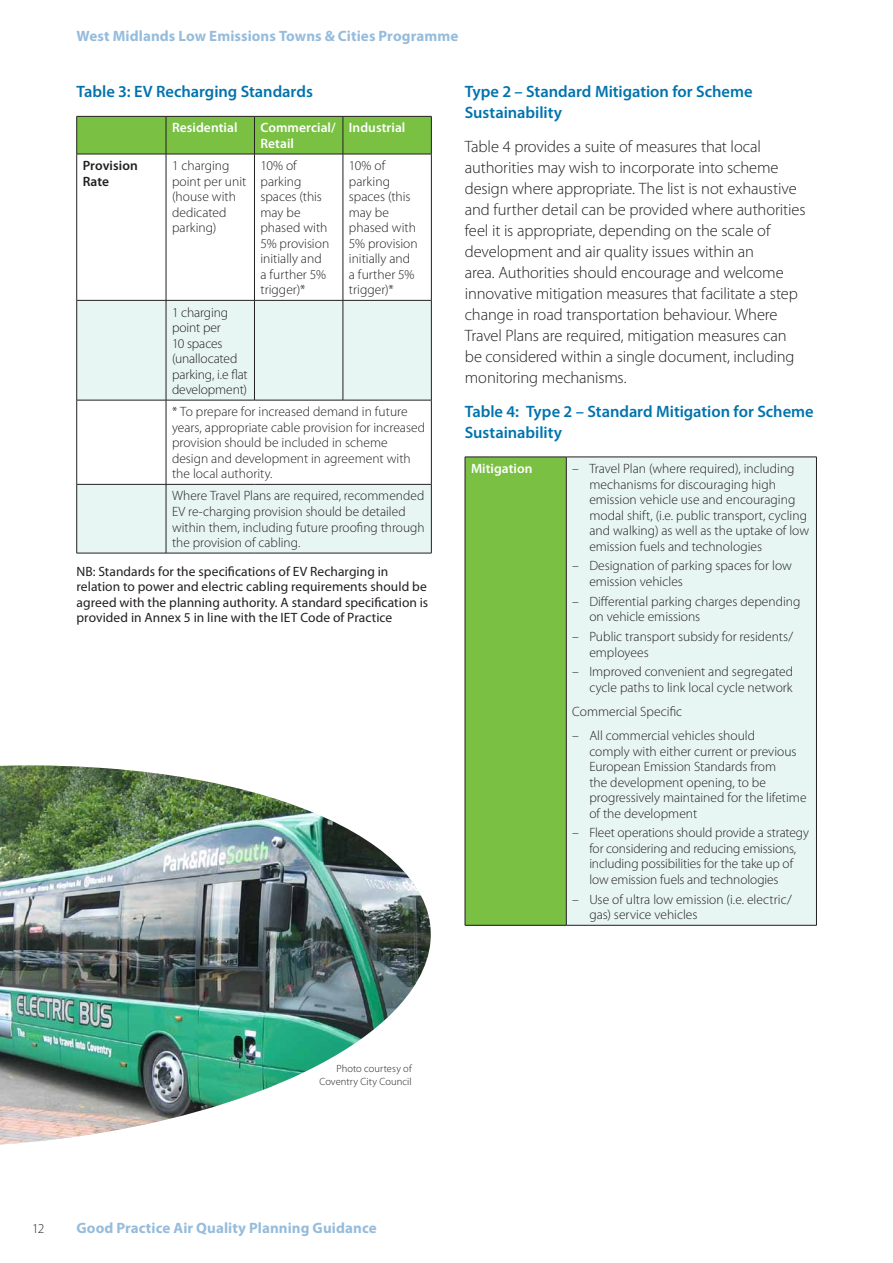
<style>
.page{position:relative;width:893px;height:1263px;background:#fff}
.page>*{position:absolute;margin:0;border:0;box-sizing:border-box;transform-origin:0 0}
.t1{font:300 16.5px/21px "Myriad Pro";letter-spacing:-.01em;color:#231f20}
.t2{font:600 16.5px/21px "Myriad Pro";letter-spacing:-.005em;color:#0073ae}
.t3{font:700 15px "Myriad Pro";letter-spacing:.005em;color:#96bcdc}
.t4{font:300 13.5px/15.6px "Myriad Pro";color:#231f20}
.t5{font:13.5px/15.5px "Myriad Pro";letter-spacing:.005em;color:#231f20}
.t6{font:600 13.5px/15.5px "Myriad Pro";letter-spacing:.005em;color:#fff}
.t7{font:600 13.5px/15.5px "Myriad Pro";letter-spacing:.005em;color:#231f20}
.t8{font:300 10.5px/12.6px "Myriad Pro";letter-spacing:.01em;color:#231f20;text-align:right}
</style>
<div class="page">
<div style="left:77px;top:117px;width:354px;height:37px;background:#7ac143"></div>
<svg style="left:77px;top:155px;width:354px;height:145px"></svg>
<svg style="left:77px;top:301px;width:354px;height:252px;fill:#e7f5f3"></svg>
<hr style="left:77px;top:116px;width:89px;height:1px;background:#231f20">
<hr style="left:76px;top:117px;width:1px;height:37px;background:#231f20">
<hr style="left:166px;top:116px;width:88px;height:1px;background:#231f20">
<hr style="left:166px;top:117px;width:1px;height:37px;background:#231f20">
<hr style="left:254px;top:116px;width:89px;height:1px;background:#231f20">
<hr style="left:254px;top:117px;width:1px;height:37px;background:#231f20">
<hr style="left:343px;top:116px;width:89px;height:1px;background:#231f20">
<hr style="left:343px;top:117px;width:1px;height:37px;background:#231f20">
<hr style="left:431px;top:117px;width:1px;height:37px;background:#231f20">
<hr style="left:77px;top:154px;width:89px;height:1px;background:#231f20">
<hr style="left:76px;top:154px;width:1px;height:146px;background:#231f20">
<hr style="left:166px;top:154px;width:88px;height:1px;background:#231f20">
<hr style="left:166px;top:154px;width:1px;height:146px;background:#231f20">
<hr style="left:254px;top:154px;width:89px;height:1px;background:#231f20">
<hr style="left:254px;top:154px;width:1px;height:146px;background:#231f20">
<hr style="left:343px;top:154px;width:89px;height:1px;background:#231f20">
<hr style="left:343px;top:154px;width:1px;height:146px;background:#231f20">
<hr style="left:431px;top:154px;width:1px;height:146px;background:#231f20">
<hr style="left:77px;top:300px;width:89px;height:1px;background:#231f20">
<hr style="left:76px;top:301px;width:1px;height:99px;background:#231f20">
<hr style="left:166px;top:300px;width:88px;height:1px;background:#231f20">
<hr style="left:166px;top:301px;width:1px;height:99px;background:#231f20">
<hr style="left:254px;top:300px;width:89px;height:1px;background:#231f20">
<hr style="left:254px;top:301px;width:1px;height:99px;background:#231f20">
<hr style="left:343px;top:300px;width:89px;height:1px;background:#231f20">
<hr style="left:343px;top:301px;width:1px;height:99px;background:#231f20">
<hr style="left:431px;top:301px;width:1px;height:99px;background:#231f20">
<hr style="left:77px;top:400px;width:89px;height:1px;background:#231f20">
<hr style="left:76px;top:400px;width:1px;height:84px;background:#231f20">
<hr style="left:166px;top:400px;width:88px;height:1px;background:#231f20">
<hr style="left:166px;top:400px;width:1px;height:84px;background:#231f20">
<hr style="left:254px;top:400px;width:89px;height:1px;background:#231f20">
<hr style="left:343px;top:400px;width:89px;height:1px;background:#231f20">
<hr style="left:431px;top:400px;width:1px;height:84px;background:#231f20">
<hr style="left:77px;top:484px;width:89px;height:1px;background:#231f20">
<hr style="left:76px;top:484px;width:1px;height:69px;background:#231f20">
<hr style="left:166px;top:484px;width:88px;height:1px;background:#231f20">
<hr style="left:166px;top:484px;width:1px;height:69px;background:#231f20">
<hr style="left:254px;top:484px;width:89px;height:1px;background:#231f20">
<hr style="left:343px;top:484px;width:89px;height:1px;background:#231f20">
<hr style="left:431px;top:484px;width:1px;height:69px;background:#231f20">
<hr style="left:77px;top:553px;width:89px;height:1px;background:#231f20">
<hr style="left:166px;top:553px;width:88px;height:1px;background:#231f20">
<hr style="left:254px;top:553px;width:89px;height:1px;background:#231f20">
<hr style="left:343px;top:553px;width:89px;height:1px;background:#231f20">
<div style="left:465px;top:457px;width:101px;height:468px;background:#7ac143"></div>
<div style="left:566px;top:457px;width:250px;height:468px;background:#e7f5f3"></div>
<hr style="left:465px;top:457px;width:101px;height:1px;background:#231f20">
<hr style="left:465px;top:457px;width:1px;height:468px;background:#231f20">
<hr style="left:566px;top:457px;width:251px;height:1px;background:#231f20">
<hr style="left:566px;top:457px;width:1px;height:468px;background:#231f20">
<hr style="left:816px;top:457px;width:1px;height:468px;background:#231f20">
<hr style="left:465px;top:925px;width:101px;height:1px;background:#231f20">
<hr style="left:566px;top:925px;width:251px;height:1px;background:#231f20">
<img style="left:0;top:765px;width:483px;height:379px">
<p class="t3" style="left:77px;top:28px;width:383px">West Midlands Low Emissions Towns &amp; Cities Programme</p>
<p class="t2" style="left:77px;top:82px;width:238px">Table 3: EV Recharging Standards</p>
<p class="t6" style="left:172px;top:120px;width:67px">Residential</p>
<p class="t6" style="left:260px;top:120px;width:77px">Commercial/<br>Retail</p>
<p class="t6" style="left:349px;top:120px;width:58px">Industrial</p>
<p class="t7" style="left:83px;top:158px;width:57px">Provision<br>Rate</p>
<p class="t4" style="left:172px;top:158px;width:76px">1 charging point per unit (house with dedicated parking)</p>
<p class="t4" style="left:260px;top:158px;width:70px">10% of parking spaces (this may be phased with<br>5% provision initially and a further 5% trigger)*</p>
<p class="t4" style="left:349px;top:158px;width:70px">10% of parking spaces (this may be phased with<br>5% provision initially and a further 5% trigger)*</p>
<p class="t4" style="left:172px;top:304px;width:77px">1 charging point per<br>10 spaces (unallocated parking, i.e flat development)</p>
<p class="t4" style="left:172px;top:404px;width:255px">* To prepare for increased demand in future years, appropriate cable provision for increased provision should be included in scheme design and development in agreement with the local authority.</p>
<p class="t4" style="left:172px;top:488px;width:254px">Where Travel Plans are required, recommended EV re-charging provision should be detailed within them, including future proofing through the provision of cabling.</p>
<p class="t5" style="left:77px;top:563px;width:353px">NB: Standards for the specifications of EV Recharging in relation to power and electric cabling requirements should be agreed with the planning authority. A standard specification is provided in Annex 5 in line with the IET Code of Practice</p>
<p class="t2" style="left:465px;top:82px;width:289px">Type 2 – Standard Mitigation for Scheme<br>Sustainability</p>
<p class="t1" style="left:465px;top:136px;width:342px">Table 4 provides a suite of measures that local authorities may wish to incorporate into scheme design where appropriate. The list is not exhaustive and further detail can be provided where authorities feel it is appropriate, depending on the scale of development and air quality issues within an<br>area. Authorities should encourage and welcome innovative mitigation measures that facilitate a step change in road transportation behaviour. Where Travel Plans are required, mitigation measures can be considered within a single document, including monitoring mechanisms.</p>
<p class="t2" style="left:465px;top:401px;width:350px">Table 4: Type 2 – Standard Mitigation for Scheme<br>Sustainability</p>
<p class="t6" style="left:471px;top:461px;width:63px">Mitigation</p>
<p class="t4" style="left:589px;top:461px;width:221px;text-indent:-17px">– Travel Plan (where required), including mechanisms for discouraging high emission vehicle use and encouraging modal shift, (i.e. public transport, cycling and walking) as well as the uptake of low emission fuels and technologies</p>
<p class="t4" style="left:589px;top:558px;width:204px;text-indent:-17px">– Designation of parking spaces for low emission vehicles</p>
<p class="t4" style="left:589px;top:594px;width:213px;text-indent:-17px">– Differential parking charges depending on vehicle emissions</p>
<p class="t4" style="left:589px;top:629px;width:205px;text-indent:-17px">– Public transport subsidy for residents/ employees</p>
<p class="t4" style="left:572px;top:664px;width:222px;text-align:right">– Improved convenient and segregated cycle paths to link local cycle network</p>
<p class="t4" style="left:572px;top:704px;width:111px">Commercial Specific</p>
<p class="t4" style="left:589px;top:728px;width:219px;text-indent:-17px">– All commercial vehicles should<br>comply with either current or previous European Emission Standards from<br>the development opening, to be progressively maintained for the lifetime of the development</p>
<p class="t4" style="left:589px;top:825px;width:221px;text-indent:-17px">– Fleet operations should provide a strategy for considering and reducing emissions, including possibilities for the take up of low emission fuels and technologies</p>
<p class="t4" style="left:589px;top:892px;width:204px;text-indent:-17px">– Use of ultra low emission (i.e. electric/ gas) service vehicles</p>
<p class="t8" style="left:319px;top:1063px;width:94px">Photo courtesy of<br>Coventry City Council</p>
<p class="t4" style="left:32px;top:1221px;width:14px">12</p>
<p class="t3" style="left:77px;top:1220px;width:302px">Good Practice Air Quality Planning Guidance</p>
</div>
